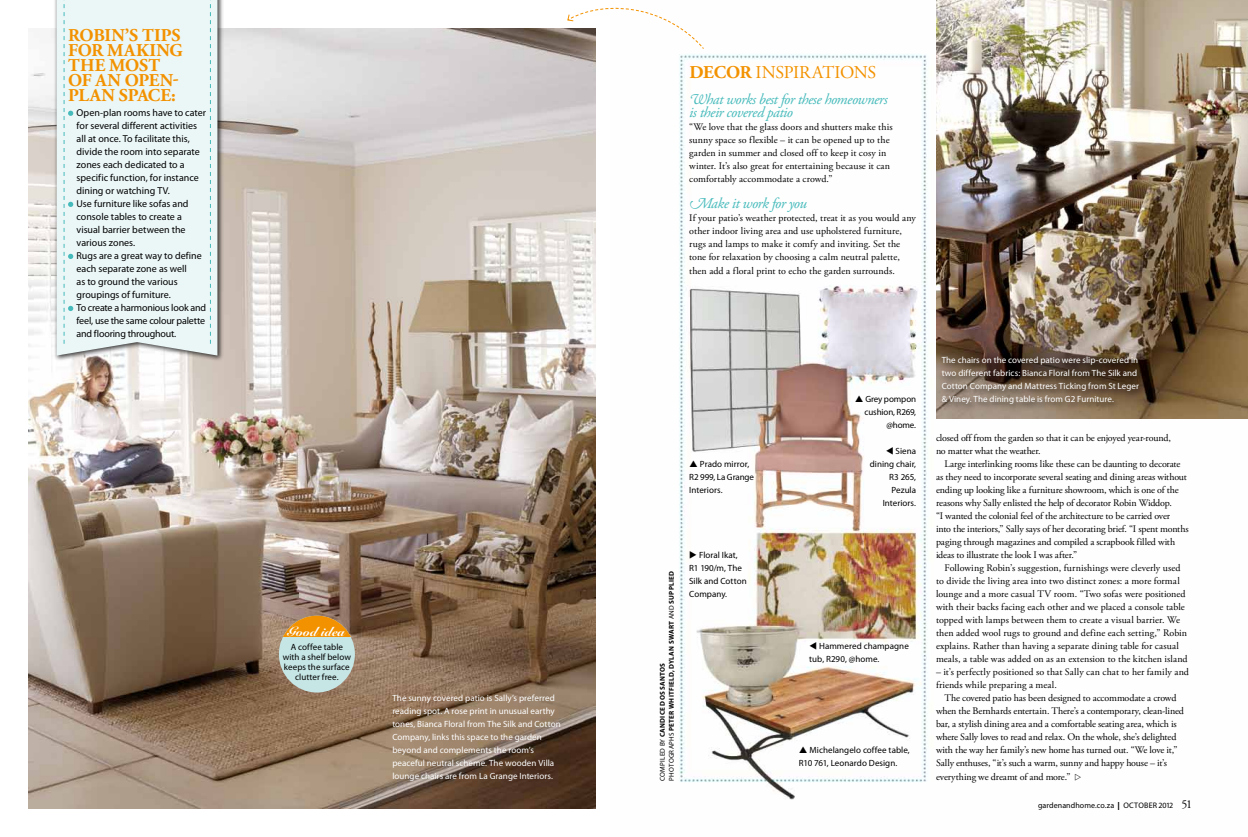
<style>
.page{position:relative;width:1248px;height:837px;background:#fff}
.page>*{position:absolute;margin:0;border:0;box-sizing:border-box;transform-origin:0 0}
.t1{font:700 18px/15px "Adobe Garamond Pro";letter-spacing:-.005em;color:#f39200}
.t2{font:18px "Adobe Garamond Pro";letter-spacing:-.025em;color:#f39200}
.t3{font:italic 15px/13px "Adobe Garamond Pro";letter-spacing:-.03em;color:#46babb}
.t4{font:13px "Snell Roundhand LT Std Blk Scr";color:#fff}
.t5{font:10px/13px "Adobe Garamond Pro";color:#000}
.t6{font:10px/13px "Myriad Pro";color:#000}
.t7{font:9px/13px "Myriad Pro";letter-spacing:.005em;color:#fff}
.t8{font:9px/13px "Myriad Pro";letter-spacing:.005em;color:#000}
.t9{font:9px/13px "Myriad Pro";letter-spacing:-.015em;color:#000;text-align:right}
.t10{font:8px "Myriad Pro";letter-spacing:.005em;color:#000}
.t11{font:700 7px/9px "Myriad Pro";letter-spacing:.035em;color:#000}
.s1{font-weight:700}
.s2{font-weight:400}
.s3{font-weight:900}
.s4{font-family:"Adobe Garamond Pro";font-size:12px}
</style>
<div class="page">
<img style="left:679px;top:54px;width:568px;height:746px">
<img style="left:28px;top:28px;width:567px;height:780px">
<div style="left:53px;top:0;width:170px;height:361px;background:#000;opacity:.75"></div>
<div style="left:57px;top:0;width:160px;height:355px;background:#ebf6f6"></div>
<svg style="left:210px;top:0;width:1px;height:344px"></svg>
<svg style="left:64px;top:0;width:9px;height:344px"></svg>
<img style="left:935px;top:0;width:312px;height:418px">
<svg style="left:566px;top:7px;width:138px;height:43px"></svg>
<div style="left:939px;top:353px;width:208px;height:59px;background:#000;opacity:.75"></div>
<div style="left:279px;top:615px;width:76px;height:77px;background:#c6e5e5;border-radius:50%"></div>
<svg style="left:279px;top:615px;width:76px;height:21px;fill:#f39200"></svg>
<svg style="left:1075px;top:772px;width:5px;height:7px"></svg>
<svg style="left:689px;top:460px;width:8px;height:7px"></svg>
<svg style="left:799px;top:746px;width:8px;height:7px"></svg>
<svg style="left:855px;top:395px;width:8px;height:7px"></svg>
<h1 class="t1" style="left:68px;top:29px;width:116px">ROBIN’S TIPS<br>FOR MAKING<br>THE MOST<br>OF AN OPEN-<br>PLAN SPACE:</h1>
<p class="t6" style="left:77px;top:106px;width:131px">Open-plan rooms have to cater for several different activities all at once. To facilitate this, divide the room into separate zones each dedicated to a specific function, for instance dining or watching TV.<br>Use furniture like sofas and console tables to create a visual barrier between the various zones.<br>Rugs are a great way to define each separate zone as well<br>as to ground the various groupings of furniture.<br>To create a harmonious look and feel, use the same colour palette and flooring throughout.</p>
<h3 class="t4" style="left:287px;top:623px;width:59px">Good idea</h3>
<p class="t8" style="left:283px;top:641px;width:70px;line-height:10px;text-align:center">A coffee table with a shelf below keeps the surface clutter free.</p>
<p class="t7" style="left:392px;top:691px;width:170px">The sunny covered patio is Sally’s preferred reading spot. A rose print in unusual earthy tones, Bianca Floral from The Silk and Cotton Company, links this space to the garden beyond and complements the room’s peaceful neutral scheme. The wooden Villa lounge chairs are from La Grange Interiors.</p>
<h1 class="t2" style="left:689px;top:62px;width:188px"><span class="s1">DECOR</span> INSPIRATIONS</h1>
<h2 class="t3" style="left:689px;top:93px;width:200px">What works best for these homeowners is their covered patio</h2>
<p class="t5" style="left:689px;top:121px;width:205px">“We love that the glass doors and shutters make this sunny space so flexible – it can be opened up to the garden in summer and closed off to keep it cosy in winter. It’s also great for entertaining because it can comfortably accommodate a crowd.”</p>
<h2 class="t3" style="left:689px;top:197px;width:119px">Make it work for you</h2>
<p class="t5" style="left:689px;top:212px;width:228px">If your patio’s weather protected, treat it as you would any other indoor living area and use upholstered furniture, rugs and lamps to make it comfy and inviting. Set the tone for relaxation by choosing a calm neutral palette, then add a floral print to echo the garden surrounds.</p>
<p class="t8" style="left:689px;top:457px;width:66px;text-indent:11px">Prado mirror,<br>R2 999, La Grange<br>Interiors.</p>
<p class="t11" style="left:658px;top:780px;width:211px;rotate:-90deg"><span class="s2">COMPILED BY</span> CANDICE DOS SANTOS<br><span class="s2">PHOTOGRAPHS</span> PETER WHITFIELD, DYLAN SWART <span class="s2">AND</span> SUPPLIED</p>
<p class="t8" style="left:689px;top:548px;width:59px">◆ Floral Ikat,<br>R1 190/m, The<br>Silk and Cotton<br>Company.</p>
<p class="t9" style="left:864px;top:392px;width:53px">Grey pompon cushion, R269, @home.</p>
<p class="t8" style="left:869px;top:444px;width:48px;text-align:right">▼ Siena dining chair,<br>R3 265,<br>Pezula<br>Interiors.</p>
<p class="t8" style="left:809px;top:639px;width:101px">▼ Hammered champagne tub, R290, @home.</p>
<p class="t8" style="left:798px;top:743px;width:112px;text-indent:11px">Michelangelo coffee table,<br>R10 761, Leonardo Design.</p>
<p class="t7" style="left:941px;top:353px;width:199px">The chairs on the covered patio were slip-covered in two different fabrics: Bianca Floral from The Silk and Cotton Company and Mattress Ticking from St Leger &amp; Viney. The dining table is from G2 Furniture.</p>
<p class="t5" style="left:935px;top:431px;width:236px">closed off from the garden so that it can be enjoyed year-round, no matter what the weather.</p>
<p class="t5" style="left:935px;top:457px;width:254px;text-indent:8px">Large interlinking rooms like these can be daunting to decorate as they need to incorporate several seating and dining areas without ending up looking like a furniture showroom, which is one of the reasons why Sally enlisted the help of decorator Robin Widdop.<br>“I wanted the colonial feel of the architecture to be carried over<br>into the interiors,” Sally says of her decorating brief. “I spent months paging through magazines and compiled a scrapbook filled with ideas to illustrate the look I was after.”</p>
<p class="t5" style="left:935px;top:561px;width:253px;text-indent:8px">Following Robin’s suggestion, furnishings were cleverly used to divide the living area into two distinct zones: a more formal lounge and a more casual TV room. “Two sofas were positioned with their backs facing each other and we placed a console table topped with lamps between them to create a visual barrier. We then added wool rugs to ground and define each setting,” Robin explains. Rather than having a separate dining table for casual meals, a table was added on as an extension to the kitchen island</p>
<p class="t5" style="left:935px;top:665px;width:254px">– it’s perfectly positioned so that Sally can chat to her family and friends while preparing a meal.</p>
<p class="t5" style="left:935px;top:691px;width:249px;text-indent:8px">The covered patio has been designed to accommodate a crowd when the Bernhards entertain. There’s a contemporary, clean-lined bar, a stylish dining area and a comfortable seating area, which is where Sally loves to read and relax. On the whole, she’s delighted with the way her family’s new home has turned out. “We love it,” Sally enthuses, “it’s such a warm, sunny and happy house – it’s everything we dreamt of and more.”</p>
<p class="t10" style="left:1037px;top:800px;width:92px">gardenandhome.co.za <span class="s3">|</span> october</p>
<p class="t10" style="left:1158px;top:800px;width:34px">2012 <span class="s4">51</span></p>
</div>
